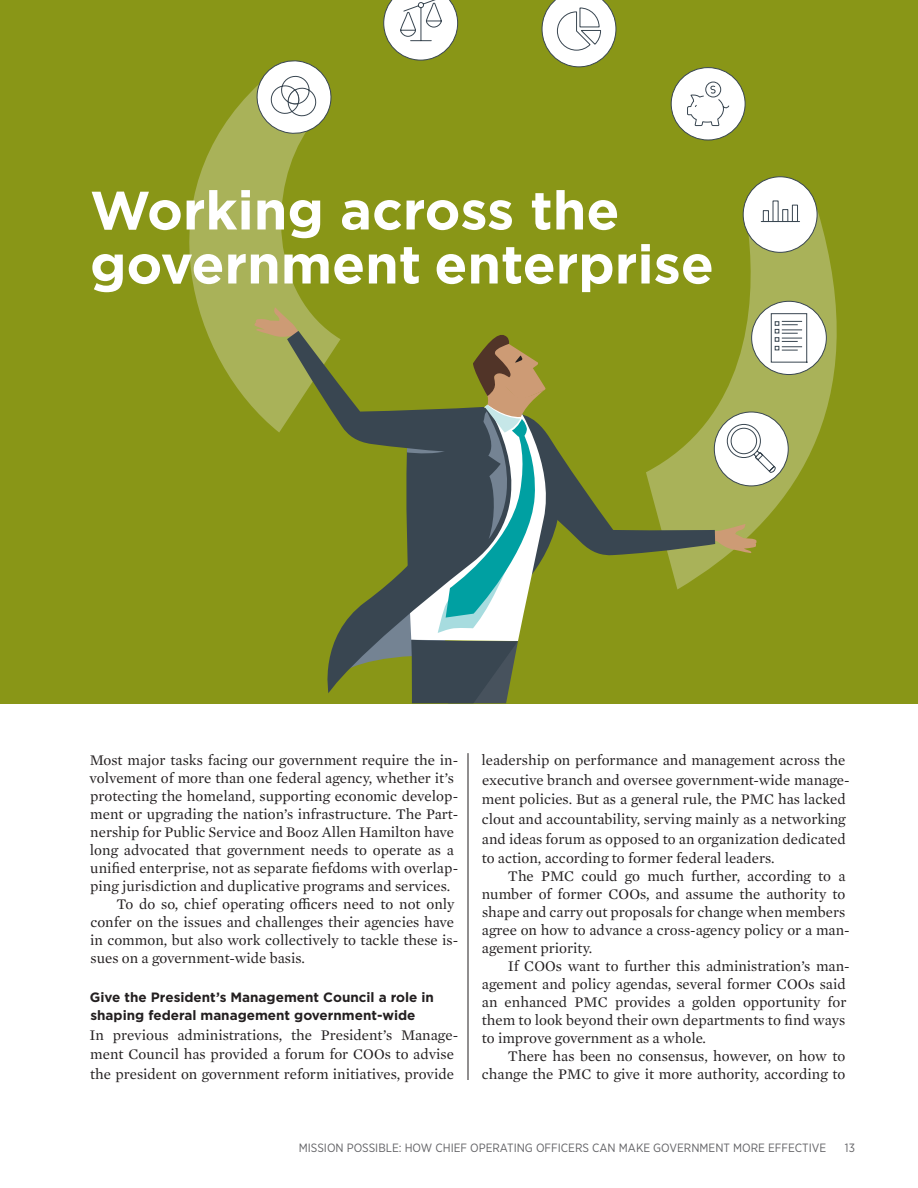
<style>
.page{position:relative;width:918px;height:1188px;background:#fff}
.page>*{position:absolute;margin:0;border:0;box-sizing:border-box;transform-origin:0 0}
.t1{font:700 54px/54px "Gotham";color:#fff}
.t2{font:15px/18px "Mercury Text G1";color:#231f20}
.t3{font:700 13.5px/18px "Gotham";color:#231f20}
.t4{font:12px "Gotham Narrow";color:#636366}
</style>
<div class="page">
<div style="left:0;top:0;width:918px;height:704px;background:#899617"></div>
<svg style="left:742px;top:210px;width:94px;height:97px;fill:#a9b259"></svg>
<svg style="left:189px;top:89px;width:117px;height:320px;fill:#a9b259"></svg>
<svg style="left:254px;top:60px;width:78px;height:76px"></svg>
<hr style="left:468px;top:753px;width:1px;height:327px;background:#231f20">
<svg style="left:752px;top:301px;width:74px;height:74px"></svg>
<svg style="left:254px;top:307px;width:583px;height:396px"></svg>
<div style="left:743px;top:177px;width:74px;height:75px;background:#fff;border-radius:50%"></div>
<div style="left:743px;top:176px;width:74px;height:77px;border:1px solid #394651;border-radius:50%"></div>
<svg style="left:760px;top:200px;width:40px;height:22px"></svg>
<div style="left:671px;top:68px;width:74px;height:72px;background:#fff;border-radius:50%"></div>
<div style="left:671px;top:67px;width:75px;height:73px;border:1px solid #394651;border-radius:50%"></div>
<div style="left:705px;top:82px;width:16px;height:15px;border:1px solid #394651;border-radius:50%"></div>
<svg style="left:687px;top:85px;width:43px;height:41px"></svg>
<svg style="left:542px;top:0;width:74px;height:67px;background:#dcdfcc"></svg>
<svg style="left:383px;top:0;width:75px;height:60px;background:#dadecb"></svg>
<h1 class="t1" style="left:90px;top:183px;width:625px">Working across the government enterprise</h1>
<p class="t2" style="left:90px;top:750px;width:370px">Most major tasks facing our government require the in-</p>
<p class="t2" style="left:89px;top:768px;width:366px">volvement of more than one federal agency, whether it’s</p>
<p class="t2" style="left:90px;top:786px;width:370px">protecting the homeland, supporting economic develop-</p>
<p class="t2" style="left:90px;top:804px;width:369px">ment or upgrading the nation’s infrastructure. The Part-</p>
<p class="t2" style="left:90px;top:822px;width:365px">nership for Public Service and Booz Allen Hamilton have</p>
<p class="t2" style="left:90px;top:840px;width:366px">long advocated that government needs to operate as a</p>
<p class="t2" style="left:90px;top:858px;width:369px">unified enterprise, not as separate fiefdoms with overlap-</p>
<p class="t2" style="left:90px;top:876px;width:362px">ping jurisdiction and duplicative programs and services.</p>
<p class="t2" style="left:116px;top:894px;width:340px">To do so, chief operating officers need to not only</p>
<p class="t2" style="left:90px;top:912px;width:365px">confer on the issues and challenges their agencies have</p>
<p class="t2" style="left:90px;top:930px;width:369px">in common, but also work collectively to tackle these is-</p>
<p class="t2" style="left:91px;top:948px;width:216px">sues on a government-wide basis.</p>
<p class="t3" style="left:90px;top:988px;width:346px">Give the President’s Management Council a role in shaping federal management government-wide</p>
<p class="t2" style="left:89px;top:1024px;width:370px;line-height:19.6px">In previous administrations, the President’s Manage&shy;ment Council has provided a forum for COOs to advise the president on government reform initiatives, provide</p>
<p class="t2" style="left:481px;top:750px;width:370px;line-height:19.6px">leadership on performance and management across the executive branch and oversee government-wide manage&shy;ment policies. But as a general rule, the PMC has lacked clout and accountability, serving mainly as a networking and ideas forum as opposed to an organization dedicated to action, according to former federal leaders.</p>
<p class="t2" style="left:482px;top:867px;width:369px;text-indent:26px">The PMC could go much further, according to a number of former COOs, and assume the authority to shape and carry out proposals for change when members agree on how to advance a cross-agency policy or a man&shy;agement priority.</p>
<p class="t2" style="left:482px;top:957px;width:370px;text-indent:26px">If COOs want to further this administration’s man&shy;agement and policy agendas, several former COOs said an enhanced PMC provides a golden opportunity for them to look beyond their own departments to find ways to improve government as a whole.</p>
<p class="t2" style="left:482px;top:1047px;width:365px;text-align:right">There has been no consensus, however, on how to change the PMC to give it more authority, according to</p>
<p class="t4" style="left:299px;top:1140px;width:529px">MISSION POSSIBLE: HOW CHIEF OPERATING OFFICERS CAN MAKE GOVERNMENT MORE EFFECTIVE</p>
<p class="t4" style="left:845px;top:1140px;width:12px">13</p>
</div>
